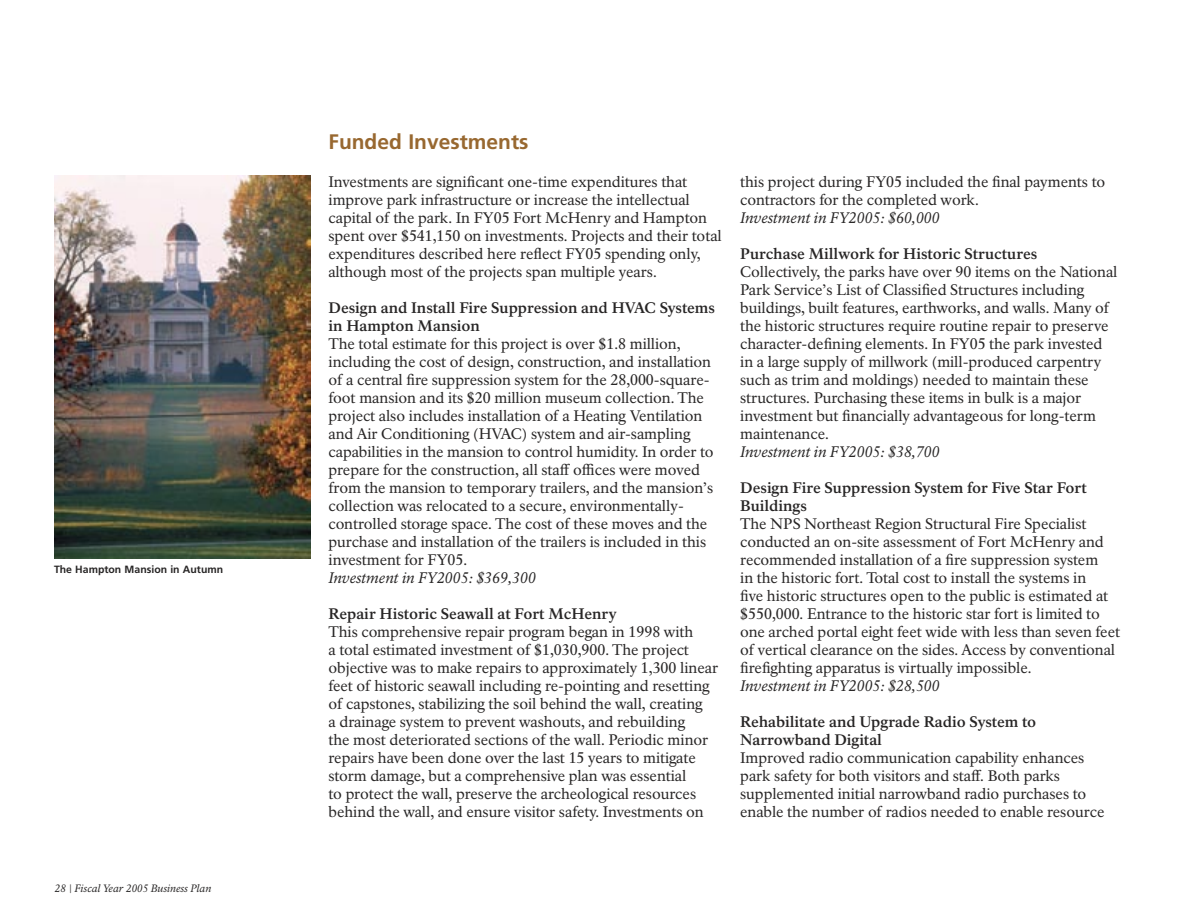
<style>
.page{position:relative;width:1188px;height:918px;background:#fff}
.page>*{position:absolute;margin:0;border:0;box-sizing:border-box;transform-origin:0 0}
.t1{font:700 21px "Frutiger LT Std";color:#986830}
.t2{font:15px/18px "NPS Rawlinson OT";letter-spacing:-.005em;color:#272525}
.t3{font:700 15px/18px "NPS Rawlinson OT";letter-spacing:-.005em;color:#272525}
.t4{font:italic 15px "NPS Rawlinson OT";color:#272525}
.t5{font:italic 10.5px "NPS Rawlinson OT";color:#272525}
.t6{font:700 10.5px "Frutiger LT Std";color:#272525}
</style>
<div class="page">
<img style="left:54px;top:176px;width:256px;height:382px">
<p class="t6" style="left:54px;top:564px;width:171px">The Hampton Mansion in Autumn</p>
<p class="t5" style="left:55px;top:882px;width:158px">28 | Fiscal Year 2005 Business Plan</p>
<h1 class="t1" style="left:328px;top:129px;width:202px">Funded Investments</h1>
<p class="t2" style="left:328px;top:173px;width:395px">Investments are significant one-time expenditures that improve park infrastructure or increase the intellectual capital of the park. In FY05 Fort McHenry and Hampton spent over $541,150 on investments. Projects and their total expenditures described here reflect FY05 spending only, although most of the projects span multiple years.</p>
<p class="t3" style="left:328px;top:299px;width:388px">Design and Install Fire Suppression and HVAC Systems in Hampton Mansion</p>
<p class="t2" style="left:328px;top:335px;width:387px">The total estimate for this project is over $1.8 million, including the cost of design, construction, and installation of a central fire suppression system for the 28,000-square&shy;foot mansion and its $20 million museum collection. The project also includes installation of a Heating Ventilation and Air Conditioning (HVAC) system and air-sampling capabilities in the mansion to control humidity. In order to prepare for the construction, all staff offices were moved from the mansion to temporary trailers, and the mansion’s collection was relocated to a secure, environmentally&shy;controlled storage space. The cost of these moves and the purchase and installation of the trailers is included in this investment for FY05.</p>
<p class="t4" style="left:328px;top:569px;width:209px">Investment in FY2005: $369,300</p>
<p class="t3" style="left:328px;top:605px;width:290px">Repair Historic Seawall at Fort McHenry</p>
<p class="t2" style="left:328px;top:623px;width:391px">This comprehensive repair program began in 1998 with<br>a total estimated investment of $1,030,900. The project objective was to make repairs to approximately 1,300 linear feet of historic seawall including re-pointing and resetting of capstones, stabilizing the soil behind the wall, creating<br>a drainage system to prevent washouts, and rebuilding<br>the most deteriorated sections of the wall. Periodic minor repairs have been done over the last 15 years to mitigate storm damage, but a comprehensive plan was essential<br>to protect the wall, preserve the archeological resources behind the wall, and ensure visitor safety. Investments on</p>
<p class="t2" style="left:740px;top:173px;width:367px">this project during FY05 included the final payments to contractors for the completed work.</p>
<p class="t4" style="left:740px;top:209px;width:201px">Investment in FY2005: $60,000</p>
<p class="t3" style="left:740px;top:245px;width:299px">Purchase Millwork for Historic Structures</p>
<p class="t2" style="left:740px;top:263px;width:379px">Collectively, the parks have over 90 items on the National Park Service’s List of Classified Structures including buildings, built features, earthworks, and walls. Many of the historic structures require routine repair to preserve character-defining elements. In FY05 the park invested in a large supply of millwork (mill-produced carpentry such as trim and moldings) needed to maintain these structures. Purchasing these items in bulk is a major investment but financially advantageous for long-term maintenance.</p>
<p class="t4" style="left:740px;top:443px;width:201px">Investment in FY2005: $38,700</p>
<p class="t3" style="left:740px;top:479px;width:348px">Design Fire Suppression System for Five Star Fort<br>Buildings</p>
<p class="t2" style="left:740px;top:515px;width:381px">The NPS Northeast Region Structural Fire Specialist conducted an on-site assessment of Fort McHenry and recommended installation of a fire suppression system<br>in the historic fort. Total cost to install the systems in<br>five historic structures open to the public is estimated at $550,000. Entrance to the historic star fort is limited to one arched portal eight feet wide with less than seven feet of vertical clearance on the sides. Access by conventional firefighting apparatus is virtually impossible.</p>
<p class="t4" style="left:740px;top:677px;width:201px">Investment in FY2005: $28,500</p>
<p class="t3" style="left:740px;top:713px;width:298px">Rehabilitate and Upgrade Radio System to<br>Narrowband Digital</p>
<p class="t2" style="left:740px;top:749px;width:366px">Improved radio communication capability enhances park safety for both visitors and staff. Both parks supplemented initial narrowband radio purchases to enable the number of radios needed to enable resource</p>
</div>
